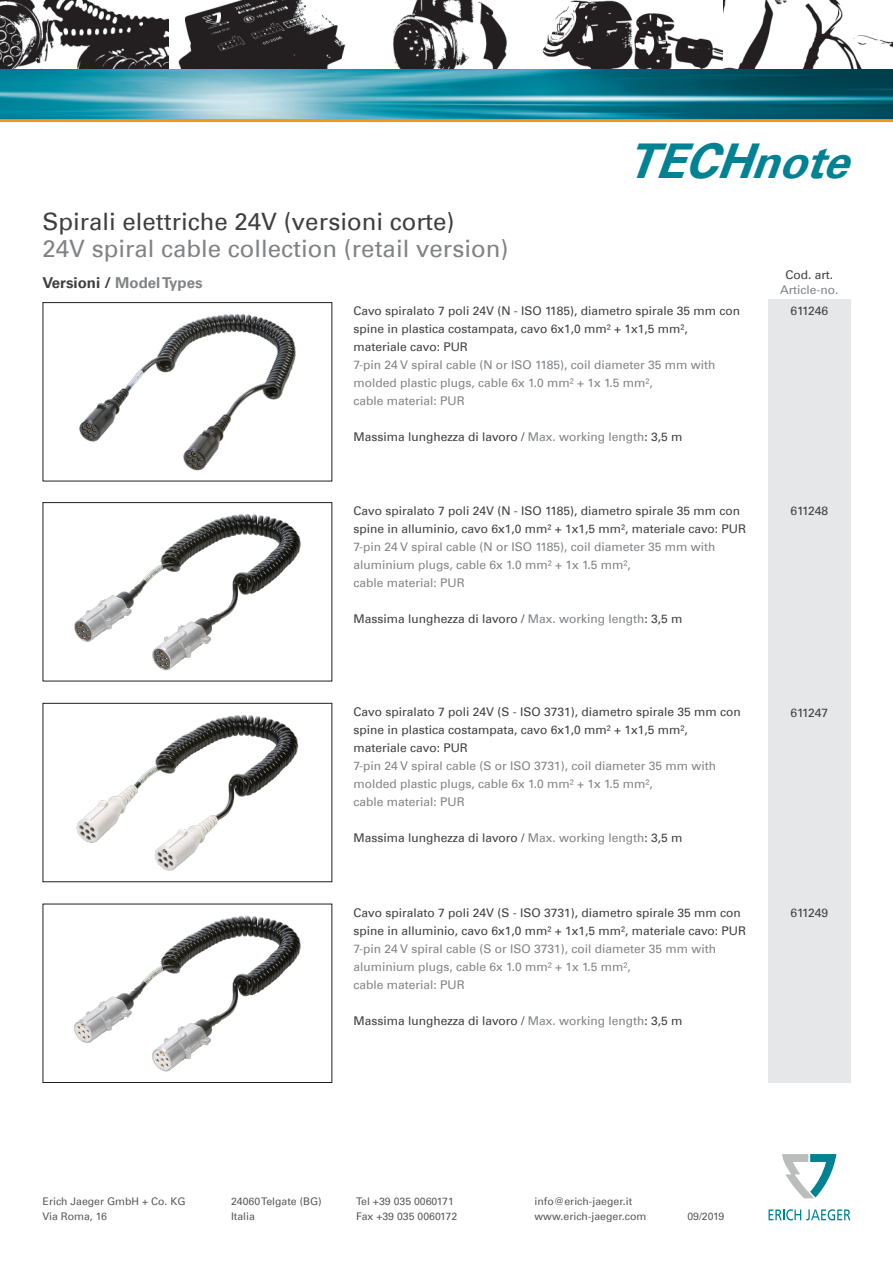
<style>
.page{position:relative;width:893px;height:1263px;background:#fff}
.page>*{position:absolute;margin:0;border:0;box-sizing:border-box;transform-origin:0 0}
.t1{font:italic 700 48px "Univers Com 65";color:#008293}
.t2{font:24px "Univers Com 55 Roman";color:#808285}
.t3{font:24px "Univers Com 55 Roman";color:#3e3e3f}
.t4{font:700 15px "Univers Com 65";color:#808285}
.t5{font:12px/18px "Univers Com 55 Roman";color:#3e3e3f}
.t6{font:12px/18px "Univers Com 55 Roman";color:#808285}
.Adresse{font:10.5px "Univers Com 55 Roman";color:#57585a}
.s1{color:#3e3e3f}
.s2{font-size:45px}
.s3{color:#808285}
</style>
<div class="page">
<div style="left:768px;top:300px;width:82px;height:783px;background:#e6e7e9"></div>
<img style="left:0;top:0;width:893px;height:119px">
<hr style="left:0;top:119px;width:893px;height:3px;background:#f7931d">
<svg style="left:782px;top:1154px;width:54px;height:44px"></svg>
<svg style="left:769px;top:1209px;width:81px;height:11px"></svg>
<img style="left:74px;top:514px;width:227px;height:157px">
<div style="left:43px;top:502px;width:289px;height:179px;border:1px solid #231f20"></div>
<img style="left:76px;top:714px;width:223px;height:157px">
<div style="left:43px;top:703px;width:289px;height:179px;border:1px solid #231f20"></div>
<img style="left:74px;top:915px;width:227px;height:157px">
<div style="left:43px;top:904px;width:289px;height:179px;border:1px solid #231f20"></div>
<img style="left:79px;top:314px;width:217px;height:157px">
<div style="left:43px;top:302px;width:289px;height:179px;border:1px solid #231f20"></div>
<p class="t3" style="left:43px;top:207px;width:414px">Spirali elettriche 24V (versioni corte)</p>
<p class="t2" style="left:43px;top:234px;width:467px">24V spiral cable collection (retail version)</p>
<p class="t4" style="left:43px;top:274px;width:162px"><span class="s1">Versioni /</span> Model Types</p>
<p class="t1" style="left:626px;top:132px;width:243px">TECH<span class="s2">note</span></p>
<p class="t5" style="left:785px;top:266px;width:49px">Cod. art.</p>
<p class="t6" style="left:780px;top:281px;width:60px">Article-no.</p>
<p class="t5" style="left:353px;top:302px;width:388px">Cavo spiralato 7 poli 24V (N - ISO 1185), diametro spirale 35 mm con spine in plastica costampata, cavo 6x1,0 mm² + 1x1,5 mm², materiale cavo: PUR</p>
<p class="t6" style="left:353px;top:356px;width:364px">7-pin 24 V spiral cable (N or ISO 1185), coil diameter 35 mm with molded plastic plugs, cable 6x 1.0 mm² + 1x 1.5 mm²,<br>cable material: PUR</p>
<p class="t5" style="left:353px;top:428px;width:330px">Massima lunghezza di lavoro / <span class="s3">Max. working length</span>: 3,5 m</p>
<p class="t5" style="left:353px;top:502px;width:394px">Cavo spiralato 7 poli 24V (N - ISO 1185), diametro spirale 35 mm con spine in alluminio, cavo 6x1,0 mm² + 1x1,5 mm², materiale cavo: PUR</p>
<p class="t6" style="left:353px;top:538px;width:364px">7-pin 24 V spiral cable (N or ISO 1185), coil diameter 35 mm with aluminium plugs, cable 6x 1.0 mm² + 1x 1.5 mm²,<br>cable material: PUR</p>
<p class="t5" style="left:353px;top:610px;width:330px">Massima lunghezza di lavoro / <span class="s3">Max. working length</span>: 3,5 m</p>
<p class="t5" style="left:353px;top:703px;width:389px">Cavo spiralato 7 poli 24V (S - ISO 3731), diametro spirale 35 mm con spine in plastica costampata, cavo 6x1,0 mm² + 1x1,5 mm², materiale cavo: PUR</p>
<p class="t6" style="left:353px;top:757px;width:364px">7-pin 24 V spiral cable (S or ISO 3731), coil diameter 35 mm with molded plastic plugs, cable 6x 1.0 mm² + 1x 1.5 mm²,<br>cable material: PUR</p>
<p class="t5" style="left:353px;top:829px;width:330px">Massima lunghezza di lavoro / <span class="s3">Max. working length</span>: 3,5 m</p>
<p class="t5" style="left:353px;top:903px;width:394px">Cavo spiralato 7 poli 24V (S - ISO 3731), diametro spirale 35 mm con spine in alluminio, cavo 6x1,0 mm² + 1x1,5 mm², materiale cavo: PUR</p>
<p class="t6" style="left:353px;top:939px;width:364px">7-pin 24 V spiral cable (S or ISO 3731), coil diameter 35 mm with aluminium plugs, cable 6x 1.0 mm² + 1x 1.5 mm²,<br>cable material: PUR</p>
<p class="t5" style="left:353px;top:1011px;width:330px">Massima lunghezza di lavoro / <span class="s3">Max. working length</span>: 3,5 m</p>
<p class="t5" style="left:790px;top:302px;width:39px">611246</p>
<p class="t5" style="left:790px;top:501px;width:39px">611248</p>
<p class="t5" style="left:790px;top:703px;width:39px">611247</p>
<p class="t5" style="left:790px;top:903px;width:39px">611249</p>
<p class="Adresse" style="left:43px;top:1195px;width:145px">Erich Jaeger GmbH + Co. KG</p>
<p class="Adresse" style="left:43px;top:1210px;width:66px">Via Roma, 16</p>
<p class="Adresse" style="left:231px;top:1195px;width:92px">24060 Telgate (BG)</p>
<p class="Adresse" style="left:231px;top:1210px;width:25px">Italia</p>
<p class="Adresse" style="left:356px;top:1195px;width:99px">Tel +39 035 0060171</p>
<p class="Adresse" style="left:356px;top:1210px;width:103px">Fax +39 035 0060172</p>
<p class="Adresse" style="left:535px;top:1195px;width:99px">info@erich-jaeger.it</p>
<p class="Adresse" style="left:535px;top:1210px;width:113px">www.erich-jaeger.com</p>
<p class="Adresse" style="left:687px;top:1210px;width:38px">09/2019</p>
</div>
